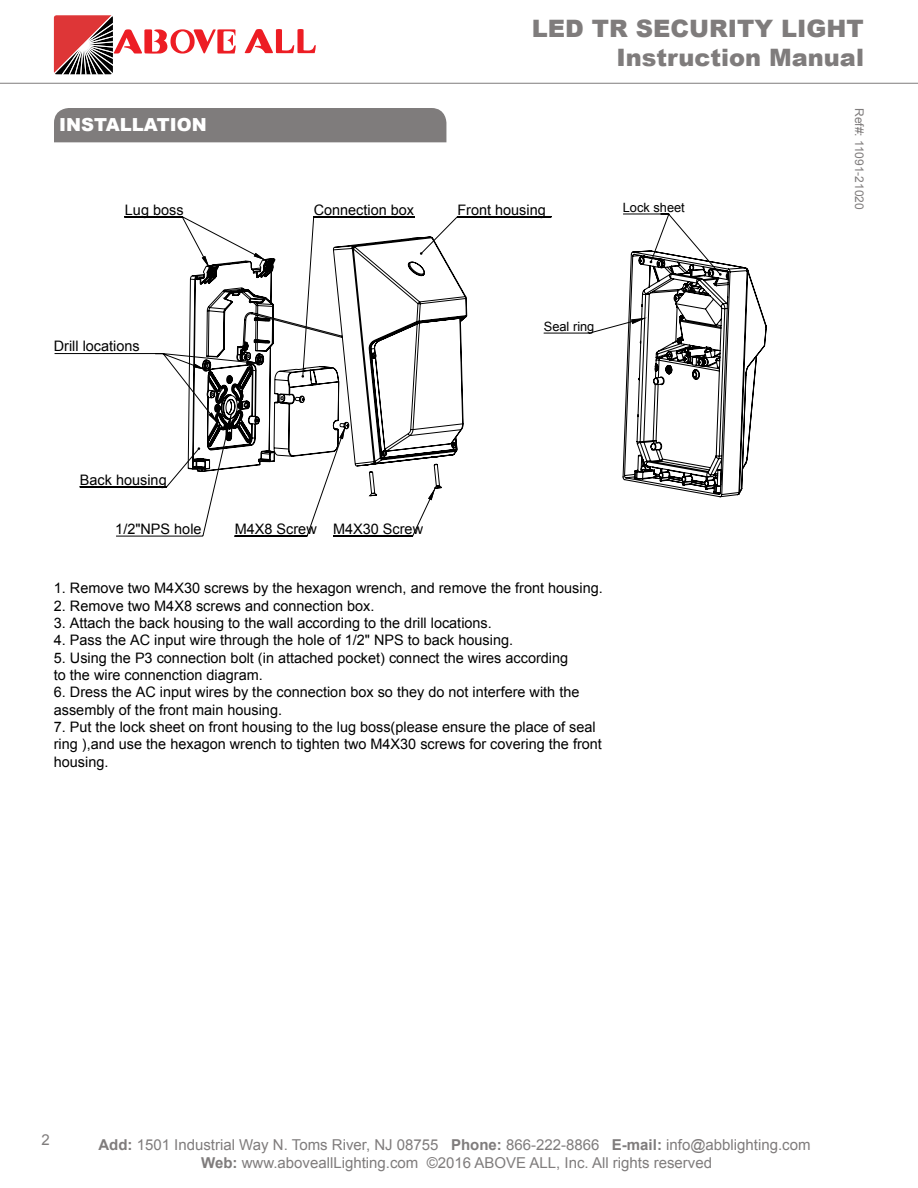
<style>
.page{position:relative;width:918px;height:1188px;background:#fff}
.page>*{position:absolute;margin:0;border:0;box-sizing:border-box;transform-origin:0 0}
.t1{font:900 24px/28.8px "Arial";color:#7f7c7c;text-align:right}
.t2{font:900 18px "Arial";color:#fff}
.t3{font:15px/18px "Arial";color:#7f7c7c;text-align:center}
.t4{font:14.4px/17.4px "Arial";color:#000}
.t5{font:12.75px "Arial";color:#000}
.t6{font:12px "Arial";color:#7f7c7c}
.s1{font-weight:700}
</style>
<div class="page">
<div style="left:54px;top:108px;width:392px;height:34px;background:#7f7c7c"></div>
<hr style="left:0;top:83px;width:918px;height:1px;background:#7f7c7c">
<svg style="left:54px;top:15px;width:182px;height:59px"></svg>
<svg style="left:244px;top:29px;width:72px;height:24px"></svg>
<svg style="left:552px;top:213px;width:215px;height:285px"></svg>
<svg style="left:54px;top:216px;width:498px;height:321px"></svg>
<svg style="left:188px;top:236px;width:279px;height:260px"></svg>
<p class="t2" style="left:59px;top:111px;width:149px">INSTALLATION</p>
<p class="t4" style="left:125px;top:201px;width:60px">Lug boss</p>
<p class="t4" style="left:54px;top:338px;width:87px">Drill locations</p>
<p class="t4" style="left:314px;top:201px;width:102px">Connection box</p>
<h1 class="t1" style="left:532px;top:13px;width:334px">LED TR SECURITY LIGHT<br>Instruction Manual</h1>
<p class="t4" style="left:457px;top:201px;width:90px">Front housing</p>
<p class="t5" style="left:623px;top:199px;width:63px">Lock sheet</p>
<p class="t5" style="left:544px;top:318px;width:52px">Seal ring</p>
<p class="t6" style="left:867px;top:108px;width:103px;rotate:90deg">Ref#: 11091-21020</p>
<p class="t4" style="left:80px;top:471px;width:88px">Back housing</p>
<p class="t4" style="left:115px;top:520px;width:88px">1/2"NPS hole</p>
<p class="t4" style="left:235px;top:520px;width:83px">M4X8 Screw</p>
<p class="t4" style="left:333px;top:520px;width:92px">M4X30 Screw</p>
<p class="t4" style="left:54px;top:580px;width:550px">1. Remove two M4X30 screws by the hexagon wrench, and remove the front housing.</p>
<p class="t4" style="left:54px;top:597px;width:322px">2. Remove two M4X8 screws and connection box.</p>
<p class="t4" style="left:54px;top:614px;width:440px">3. Attach the back housing to the wall according to the drill locations.</p>
<p class="t4" style="left:54px;top:632px;width:461px">4. Pass the AC input wire through the hole of 1/2" NPS to back housing.</p>
<p class="t4" style="left:54px;top:649px;width:516px">5. Using the P3 connection bolt (in attached pocket) connect the wires according to the wire connenction diagram.</p>
<p class="t4" style="left:54px;top:684px;width:527px">6. Dress the AC input wires by the connection box so they do not interfere with the assembly of the front main housing.</p>
<p class="t4" style="left:54px;top:719px;width:550px">7. Put the lock sheet on front housing to the lug boss(please ensure the place of seal ring ),and use the hexagon wrench to tighten two M4X30 screws for covering the front housing.</p>
<p class="t3" style="left:42px;top:1131px;width:10px">2</p>
<p class="t3" style="left:98px;top:1136px;width:714px"><span class="s1">Add:</span> 1501 Industrial Way N. Toms River, NJ 08755 <span class="s1">Phone:</span> 866-222-8866 <span class="s1">E-mail:</span> info@abblighting.com<br><span class="s1">Web:</span> www.aboveallLighting.com ©2016 ABOVE ALL, Inc. All rights reserved</p>
</div>
